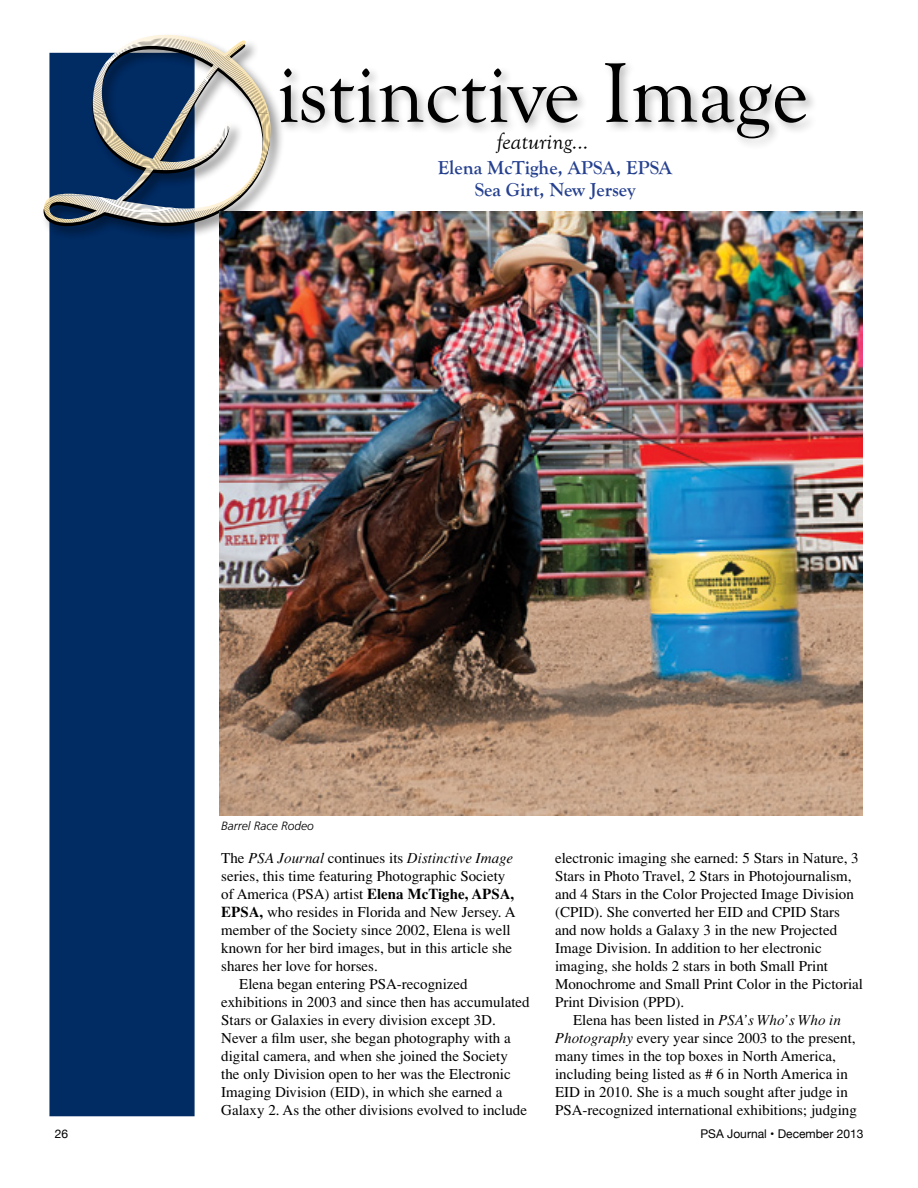
<style>
.page{position:relative;width:918px;height:1188px;background:#fff}
.page>*{position:absolute;margin:0;border:0;box-sizing:border-box;transform-origin:0 0}
.t1{font:87px "Goudy Old Style T";color:#000}
.t2{font:italic 24px "Goudy Old Style T";color:#000}
.t3{font:700 19.5px/22.5px "Goudy Old Style T";color:#25408f;text-align:center}
.t4{font:15px/18px "Times";color:#000}
.t5{font:italic 15px "Times";color:#000}
.t6{font:12px "Helvetica Neue";color:#000}
.t7{font:italic 300 12px "Frutiger";color:#000}
.s1{font-style:normal}
.s2{font-weight:700}
.s3{font-style:italic}
</style>
<div class="page">
<div style="left:49px;top:53px;width:146px;height:1063px;background:#002b63;border:2px solid #002b63"></div>
<div style="left:277px;top:60px;width:542px;height:90px;background:#000;opacity:.3"></div>
<div style="left:42px;top:33px;width:243px;height:207px;background:#000;opacity:.4"></div>
<svg style="left:44px;top:35px;width:227px;height:191px"></svg>
<img style="left:220px;top:211px;width:642px;height:604px">
<h1 class="t1" style="left:276px;top:45px;width:534px">istinctive Image</h1>
<h2 class="t2" style="left:497px;top:128px;width:93px">featuring...</h2>
<h3 class="t3" style="left:438px;top:156px;width:236px">Elena McTighe, APSA, EPSA<br>Sea Girt, New Jersey</h3>
<p class="t7" style="left:221px;top:819px;width:94px">Barrel Race Rodeo</p>
<p class="t5" style="left:221px;top:849px;width:293px"><span class="s1">The</span> PSA Journal <span class="s1">continues its</span> Distinctive Image</p>
<p class="t4" style="left:221px;top:867px;width:286px">series, this time featuring Photographic Society</p>
<p class="t4" style="left:221px;top:885px;width:295px">of America (PSA) artist <span class="s2">Elena McTighe, APSA,</span></p>
<p class="t4" style="left:221px;top:903px;width:296px"><span class="s2">EPSA,</span> who resides in Florida and New Jersey. A</p>
<p class="t4" style="left:221px;top:921px;width:291px">member of the Society since 2002, Elena is well</p>
<p class="t4" style="left:221px;top:939px;width:292px">known for her bird images, but in this article she</p>
<p class="t4" style="left:221px;top:957px;width:158px">shares her love for horses.</p>
<p class="t4" style="left:239px;top:975px;width:230px">Elena began entering PSA-recognized</p>
<p class="t4" style="left:221px;top:993px;width:310px">exhibitions in 2003 and since then has accumulated</p>
<p class="t4" style="left:221px;top:1011px;width:276px">Stars or Galaxies in every division except 3D.</p>
<p class="t4" style="left:221px;top:1029px;width:291px">Never a film user, she began photography with a</p>
<p class="t4" style="left:221px;top:1047px;width:288px">digital camera, and when she joined the Society</p>
<p class="t4" style="left:221px;top:1065px;width:291px">the only Division open to her was the Electronic</p>
<p class="t4" style="left:221px;top:1083px;width:283px">Imaging Division (EID), in which she earned a</p>
<p class="t4" style="left:221px;top:1101px;width:307px">Galaxy 2. As the other divisions evolved to include</p>
<p class="t4" style="left:555px;top:849px;width:309px">electronic imaging she earned: 5 Stars in Nature, 3<br>Stars in Photo Travel, 2 Stars in Photojournalism, and 4 Stars in the Color Projected Image Division (CPID). She converted her EID and CPID Stars and now holds a Galaxy 3 in the new Projected Image Division. In addition to her electronic imaging, she holds 2 stars in both Small Print Monochrome and Small Print Color in the Pictorial Print Division (PPD).</p>
<p class="t4" style="left:555px;top:1011px;width:303px;text-indent:18px">Elena has been listed in <span class="s3">PSA’s Who’s Who in Photography</span> every year since 2003 to the present, many times in the top boxes in North America, including being listed as # 6 in North America in EID in 2010. She is a much sought after judge in PSA-recognized international exhibitions; judging</p>
<p class="t6" style="left:55px;top:1125px;width:15px">26</p>
<p class="t6" style="left:701px;top:1125px;width:164px">PSA Journal • December 2013</p>
</div>
